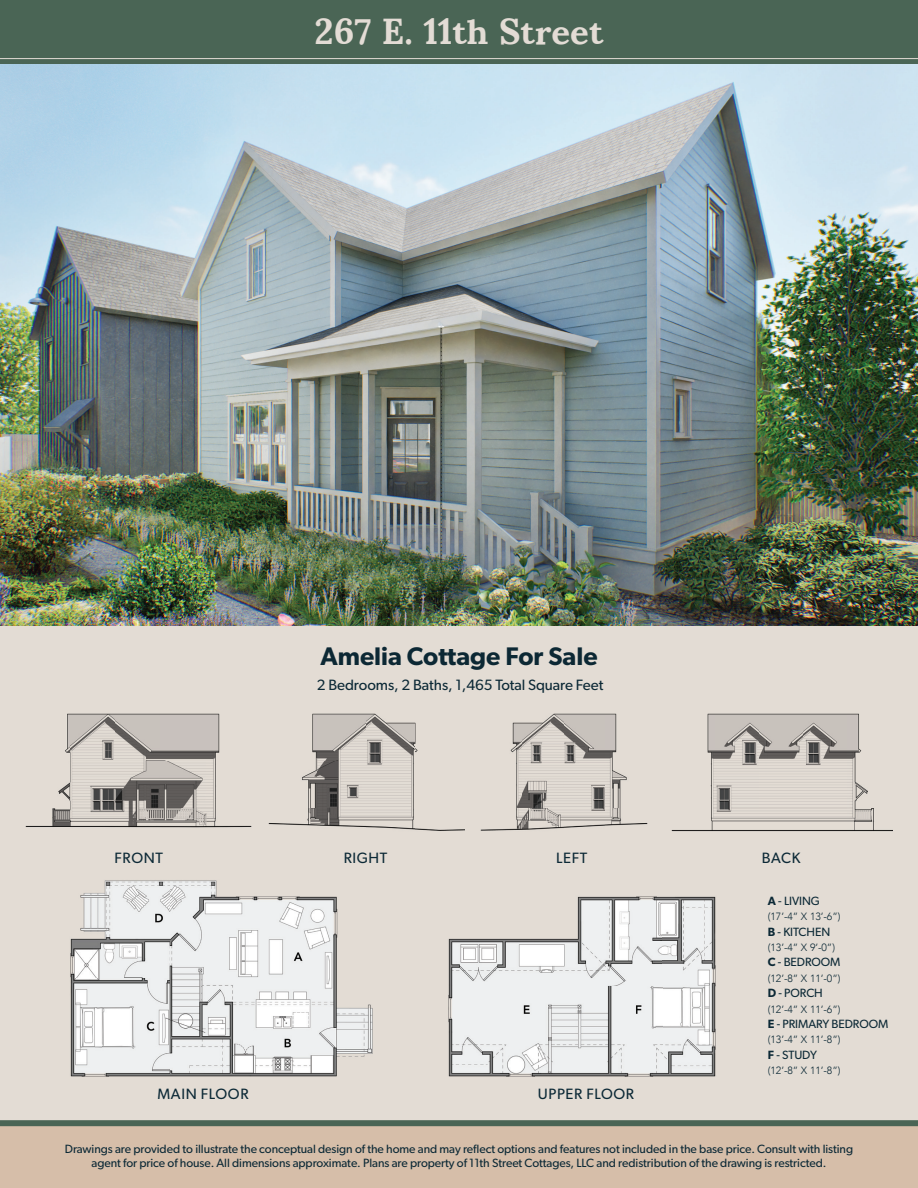
<style>
.page{position:relative;width:918px;height:1188px;background:#fff}
.page>*{position:absolute;margin:0;border:0;box-sizing:border-box;transform-origin:0 0}
.t1{font:700 36px "Sumana";color:#e3dcd5}
.t2{font:600 25.5px "Gibson";color:#0c2834}
.t3{font:15px "Gibson";letter-spacing:-.005em;color:#0c2936}
.t4{font:15px "Gibson";letter-spacing:.04em;color:#0c2936}
.t5{font:15px "Gibson";letter-spacing:.02em;color:#0c2936}
.t6{font:12px/14.4px "Gibson";letter-spacing:-.005em;color:#0c2936;text-align:center}
.t7{font:300 10.5px "Avenir";letter-spacing:-.005em;color:#0c2936}
.s1{font-weight:600}
</style>
<div class="page">
<div style="left:0;top:0;width:918px;height:65px;background:#4a6555"></div>
<div style="left:0;top:612px;width:918px;height:544px;background:#e3dcd4"></div>
<div style="left:0;top:1123px;width:918px;height:65px;background:#d6bea9"></div>
<div style="left:0;top:1120px;width:918px;height:6px;background:#4a6555"></div>
<hr style="left:0;top:58px;width:918px;height:1px;background:#e3dcd5">
<img style="left:269px;top:713px;width:196px;height:118px">
<img style="left:0;top:65px;width:918px;height:561px">
<img style="left:70px;top:880px;width:303px;height:197px">
<img style="left:448px;top:896px;width:268px;height:181px">
<img style="left:481px;top:713px;width:166px;height:118px">
<img style="left:25px;top:713px;width:226px;height:115px">
<img style="left:672px;top:713px;width:220px;height:119px">
<h1 class="t1" style="left:315px;top:10px;width:290px">267 E. 11th Street</h1>
<h2 class="t2" style="left:320px;top:641px;width:279px">Amelia Cottage For Sale</h2>
<p class="t3" style="left:317px;top:676px;width:288px">2 Bedrooms, 2 Baths, 1,465 Total Square Feet</p>
<p class="t5" style="left:115px;top:849px;width:50px">FRONT</p>
<p class="t5" style="left:344px;top:849px;width:45px">RIGHT</p>
<p class="t5" style="left:556px;top:849px;width:33px">LEFT</p>
<p class="t4" style="left:158px;top:1085px;width:92px">MAIN FLOOR</p>
<p class="t4" style="left:538px;top:1085px;width:98px">UPPER FLOOR</p>
<p class="t5" style="left:762px;top:849px;width:40px">BACK</p>
<p class="t6" style="left:768px;top:893px;width:53px"><span class="s1">A</span> - LIVING</p>
<p class="t7" style="left:768px;top:910px;width:74px">(17’-4” X 13’-6”)</p>
<p class="t6" style="left:768px;top:924px;width:64px"><span class="s1">B</span> - KITCHEN</p>
<p class="t7" style="left:768px;top:941px;width:69px">(13’-4” X 9’-0”)</p>
<p class="t6" style="left:768px;top:955px;width:74px"><span class="s1">C</span> - BEDROOM</p>
<p class="t7" style="left:768px;top:972px;width:74px">(12’-8” X 11’-0”)</p>
<p class="t6" style="left:768px;top:986px;width:56px"><span class="s1">D</span> - PORCH</p>
<p class="t7" style="left:768px;top:1003px;width:74px">(12’-4” X 11’-6”)</p>
<p class="t6" style="left:768px;top:1016px;width:122px"><span class="s1">E</span> - PRIMARY BEDROOM</p>
<p class="t7" style="left:768px;top:1033px;width:74px">(13’-4” X 11’-8”)</p>
<p class="t6" style="left:768px;top:1047px;width:51px"><span class="s1">F</span> - STUDY</p>
<p class="t7" style="left:768px;top:1064px;width:74px">(12’-8” X 11’-8”)</p>
<p class="t6" style="left:65px;top:1141px;width:790px">Drawings are provided to illustrate the conceptual design of the home and may reflect options and features not included in the base price. Consult with listing agent for price of house. All dimensions approximate. Plans are property of 11th Street Cottages, LLC and redistribution of the drawing is restricted.</p>
</div>
